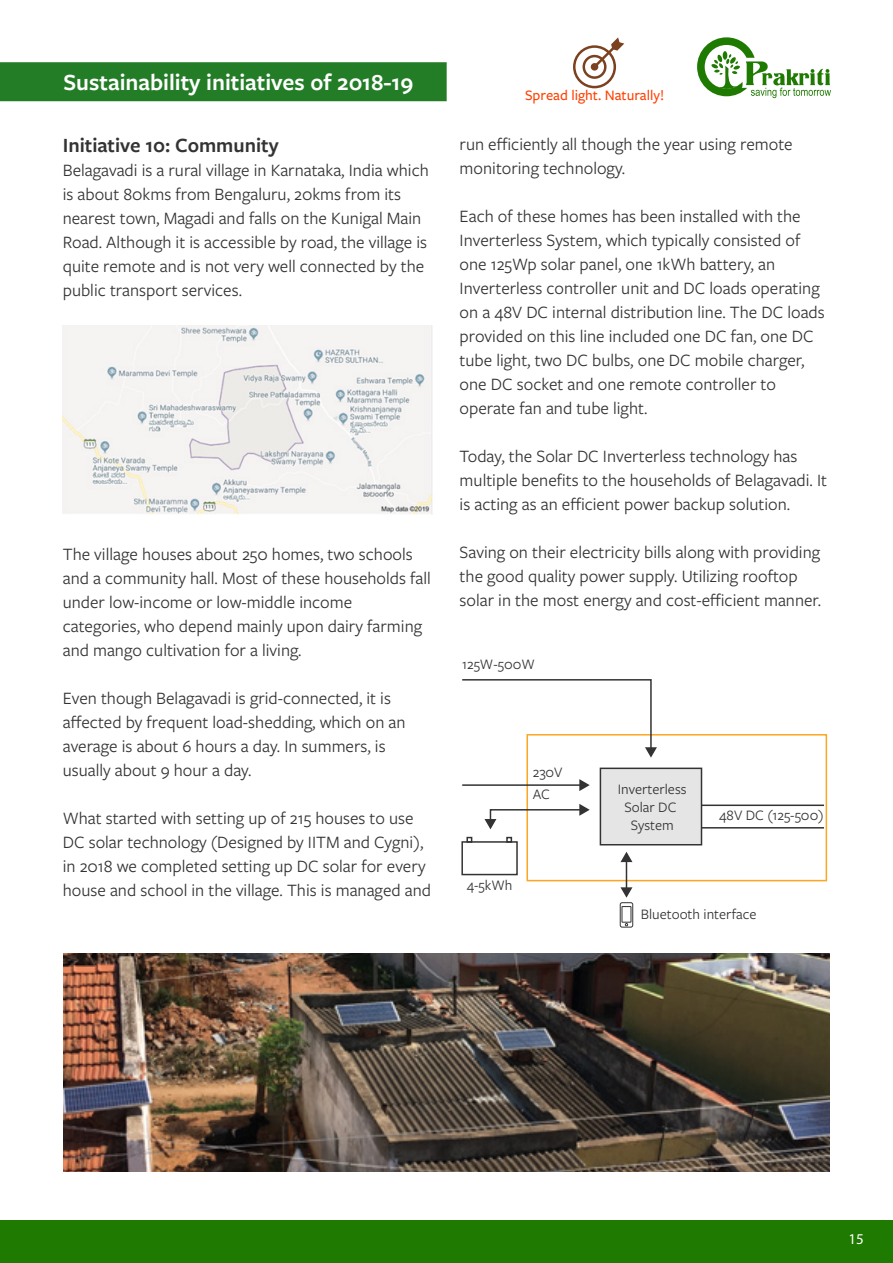
<style>
.page{position:relative;width:893px;height:1263px;background:#fff}
.page>*{position:absolute;margin:0;border:0;box-sizing:border-box;transform-origin:0 0}
.t1{font:600 24px "Freight Sans Pro";color:#fff}
.t2{font:600 21px "Freight Sans Pro";color:#333}
.t3{font:18px/24px "Freight Sans Pro";color:#333}
.t4{font:15px/18px "Freight Sans Pro";color:#333}
.t5{font:500 15px "Freight Sans Pro";color:#ff4000}
.t6{font:15px "Myriad Pro";color:#fff}
</style>
<div class="page">
<div style="left:0;top:62px;width:447px;height:39px;background:#237d26"></div>
<svg style="left:697px;top:37px;width:134px;height:61px"></svg>
<svg style="left:591px;top:37px;width:33px;height:33px"></svg>
<div style="left:582px;top:55px;width:24px;height:24px;border:3px solid #7c411e;border-radius:50%"></div>
<div style="left:573px;top:45px;width:43px;height:43px;border:3px solid #7c411e;border-radius:50%"></div>
<img style="left:63px;top:953px;width:766px;height:219px">
<img style="left:63px;top:326px;width:370px;height:189px">
<div style="left:0;top:1220px;width:893px;height:43px;background:#1e7a00"></div>
<div style="left:600px;top:767px;width:102px;height:78px;background:#e5e5e5;border:2px solid #333"></div>
<div style="left:620px;top:902px;width:13px;height:25px;border:1px solid #333;border-radius:2px"></div>
<div style="left:622px;top:906px;width:9px;height:16px;border:1px solid #333"></div>
<div style="left:526px;top:734px;width:301px;height:147px;border:2px solid #fea621"></div>
<svg style="left:462px;top:679px;width:195px;height:79px"></svg>
<hr style="left:462px;top:784px;width:119px;height:2px;background:#333">
<svg style="left:579px;top:779px;width:11px;height:12px"></svg>
<svg style="left:484px;top:804px;width:106px;height:25px"></svg>
<hr style="left:701px;top:804px;width:123px;height:2px;background:#333">
<hr style="left:701px;top:827px;width:123px;height:1px;background:#333">
<svg style="left:620px;top:852px;width:12px;height:46px"></svg>
<div style="left:461px;top:841px;width:57px;height:34px;border:2px solid #333"></div>
<svg style="left:466px;top:837px;width:6px;height:6px"></svg>
<svg style="left:506px;top:837px;width:6px;height:6px"></svg>
<h1 class="t1" style="left:63px;top:65px;width:351px">Sustainability initiatives of 2018-19</h1>
<p class="t2" style="left:63px;top:131px;width:217px">Initiative 10: Community</p>
<p class="t3" style="left:63px;top:158px;width:368px">Belagavadi is a rural village in Karnataka, India which is about 80kms from Bengaluru, 20kms from its nearest town, Magadi and falls on the Kunigal Main Road. Although it is accessible by road, the village is quite remote and is not very well connected by the public transport services.</p>
<p class="t3" style="left:63px;top:542px;width:370px">The village houses about 250 homes, two schools and a community hall. Most of these households fall under low-income or low-middle income categories, who depend mainly upon dairy farming and mango cultivation for a living.</p>
<p class="t3" style="left:63px;top:686px;width:344px">Even though Belagavadi is grid-connected, it is affected by frequent load-shedding, which on an average is about 6 hours a day. In summers, is usually about 9 hour a day.</p>
<p class="t3" style="left:63px;top:806px;width:370px">What started with setting up of 215 houses to use DC solar technology (Designed by IITM and Cygni), in 2018 we completed setting up DC solar for every house and school in the village. This is managed and</p>
<p class="t5" style="left:525px;top:85px;width:141px">Spread light. Naturally!</p>
<p class="t3" style="left:460px;top:132px;width:334px">run efficiently all though the year using remote monitoring technology.</p>
<p class="t3" style="left:460px;top:204px;width:367px">Each of these homes has been installed with the Inverterless System, which typically consisted of one 125Wp solar panel, one 1kWh battery, an Inverterless controller unit and DC loads operating on a 48V DC internal distribution line. The DC loads provided on this line included one DC fan, one DC tube light, two DC bulbs, one DC mobile charger, one DC socket and one remote controller to operate fan and tube light.</p>
<p class="t3" style="left:460px;top:444px;width:369px">Today, the Solar DC Inverterless technology has multiple benefits to the households of Belagavadi. It is acting as an efficient power backup solution.</p>
<p class="t3" style="left:460px;top:540px;width:363px">Saving on their electricity bills along with providing the good quality power supply. Utilizing rooftop solar in the most energy and cost-efficient manner.</p>
<p class="t4" style="left:462px;top:655px;width:74px">125W-500W</p>
<p class="t4" style="left:533px;top:760px;width:31px;line-height:22px">230V<br>AC</p>
<p class="t4" style="left:467px;top:876px;width:47px">4-5kWh</p>
<p class="t4" style="left:618px;top:780px;width:70px;text-align:center">Inverterless<br>Solar DC<br>System</p>
<p class="t4" style="left:719px;top:806px;width:106px">48V DC (125-500)</p>
<p class="t4" style="left:641px;top:905px;width:117px">Bluetooth interface</p>
<p class="t6" style="left:848px;top:1230px;width:17px">15</p>
</div>
